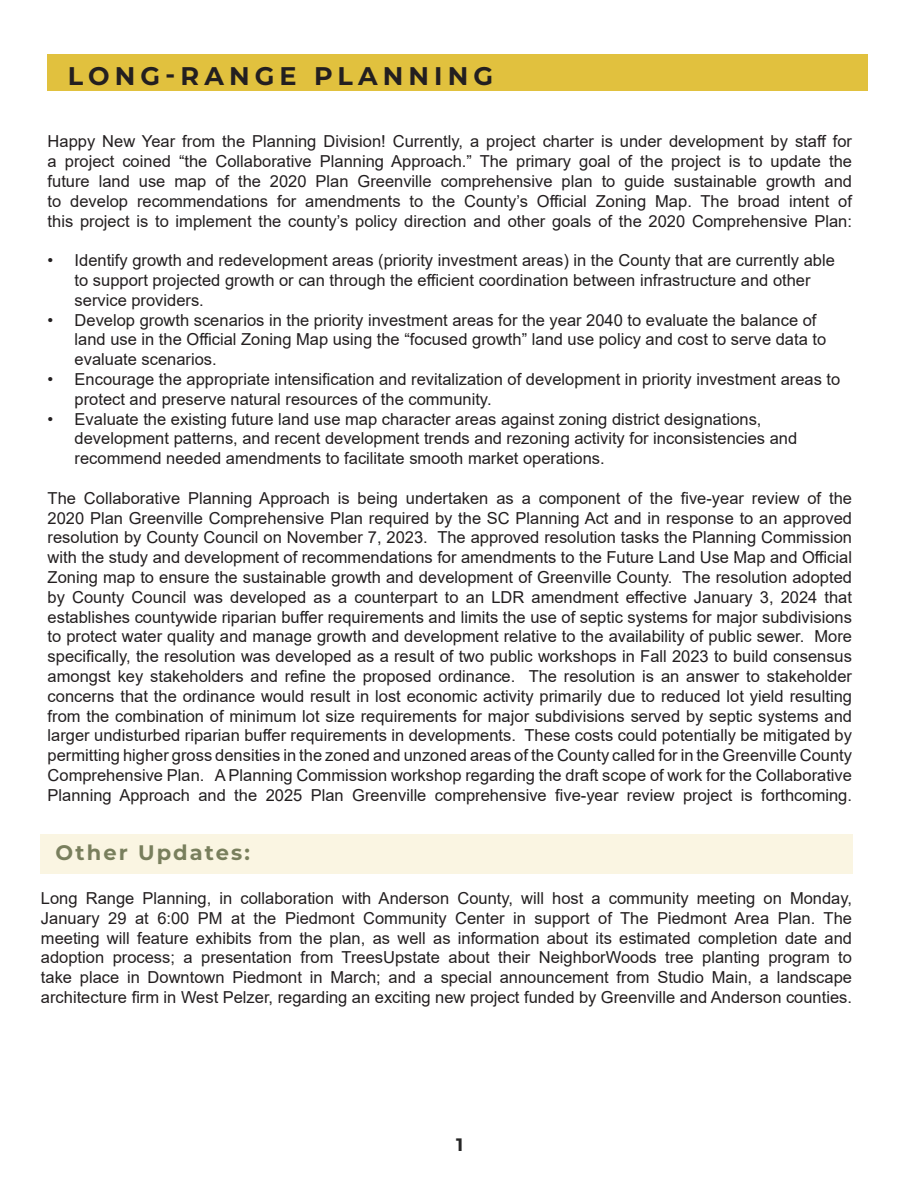
<style>
.page{position:relative;width:918px;height:1188px;background:#fff}
.page>*{position:absolute;margin:0;border:0;box-sizing:border-box;transform-origin:0 0}
.t1{font:700 25.5px "Montserrat";letter-spacing:.2em;color:#231f20}
.t2{font:700 21px "Montserrat";letter-spacing:.1em;color:#677463}
.t3{font:700 18px "Montserrat";color:#262626}
.t4{font:16.5px/19.8px "Arial";color:#231f20}
</style>
<div class="page">
<div style="left:48px;top:54px;width:820px;height:37px;background:#e1c13e"></div>
<div style="left:40px;top:835px;width:813px;height:39px;background:#faf5e2"></div>
<p class="t1" style="left:68px;top:57px;width:427px">LONG-RANGE PLANNING</p>
<p class="t4" style="left:48px;top:132px;width:806px;text-align:justify">Happy New Year from the Planning Division! Currently, a project charter is under development by staff for a project coined “the Collaborative Planning Approach.” The primary goal of the project is to update the future land use map of the 2020 Plan Greenville comprehensive plan to guide sustainable growth and to develop recommendations for amendments to the County’s Official Zoning Map. The broad intent of this project is to implement the county’s policy direction and other goals of the 2020 Comprehensive Plan:</p>
<p class="t4" style="left:75px;top:250px;width:762px;text-indent:-27px">• Identify growth and redevelopment areas (priority investment areas) in the County that are currently able to support projected growth or can through the efficient coordination between infrastructure and other service providers.</p>
<p class="t4" style="left:75px;top:310px;width:753px;text-indent:-27px">• Develop growth scenarios in the priority investment areas for the year 2040 to evaluate the balance of land use in the Official Zoning Map using the “focused growth” land use policy and cost to serve data to evaluate scenarios.</p>
<p class="t4" style="left:75px;top:369px;width:767px;text-indent:-27px">• Encourage the appropriate intensification and revitalization of development in priority investment areas to protect and preserve natural resources of the community.</p>
<p class="t4" style="left:75px;top:409px;width:724px;text-indent:-27px">• Evaluate the existing future land use map character areas against zoning district designations, development patterns, and recent development trends and rezoning activity for inconsistencies and recommend needed amendments to facilitate smooth market operations.</p>
<p class="t4" style="left:48px;top:488px;width:806px;text-align:justify">The Collaborative Planning Approach is being undertaken as a component of the five-year review of the 2020 Plan Greenville Comprehensive Plan required by the SC Planning Act and in response to an approved resolution by County Council on November 7, 2023. The approved resolution tasks the Planning Commission with the study and development of recommendations for amendments to the Future Land Use Map and Official Zoning map to ensure the sustainable growth and development of Greenville County. The resolution adopted by County Council was developed as a counterpart to an LDR amendment effective January 3, 2024 that establishes countywide riparian buffer requirements and limits the use of septic systems for major subdivisions to protect water quality and manage growth and development relative to the availability of public sewer. More specifically, the resolution was developed as a result of two public workshops in Fall 2023 to build consensus amongst key stakeholders and refine the proposed ordinance. The resolution is an answer to stakeholder concerns that the ordinance would result in lost economic activity primarily due to reduced lot yield resulting from the combination of minimum lot size requirements for major subdivisions served by septic systems and larger undisturbed riparian buffer requirements in developments. These costs could potentially be mitigated by permitting higher gross densities in the zoned and unzoned areas of the County called for in the Greenville County Comprehensive Plan. A Planning Commission workshop regarding the draft scope of work for the Collaborative Planning Approach and the 2025 Plan Greenville comprehensive five-year review project is forthcoming.</p>
<p class="t2" style="left:56px;top:838px;width:196px">Other Updates:</p>
<p class="t4" style="left:41px;top:888px;width:813px;text-align:justify">Long Range Planning, in collaboration with Anderson County, will host a community meeting on Monday, January 29 at 6:00 PM at the Piedmont Community Center in support of The Piedmont Area Plan. The meeting will feature exhibits from the plan, as well as information about its estimated completion date and adoption process; a presentation from TreesUpstate about their NeighborWoods tree planting program to take place in Downtown Piedmont in March; and a special announcement from Studio Main, a landscape architecture firm in West Pelzer, regarding an exciting new project funded by Greenville and Anderson counties.</p>
<p class="t3" style="left:456px;top:1132px;width:9px">1</p>
</div>
